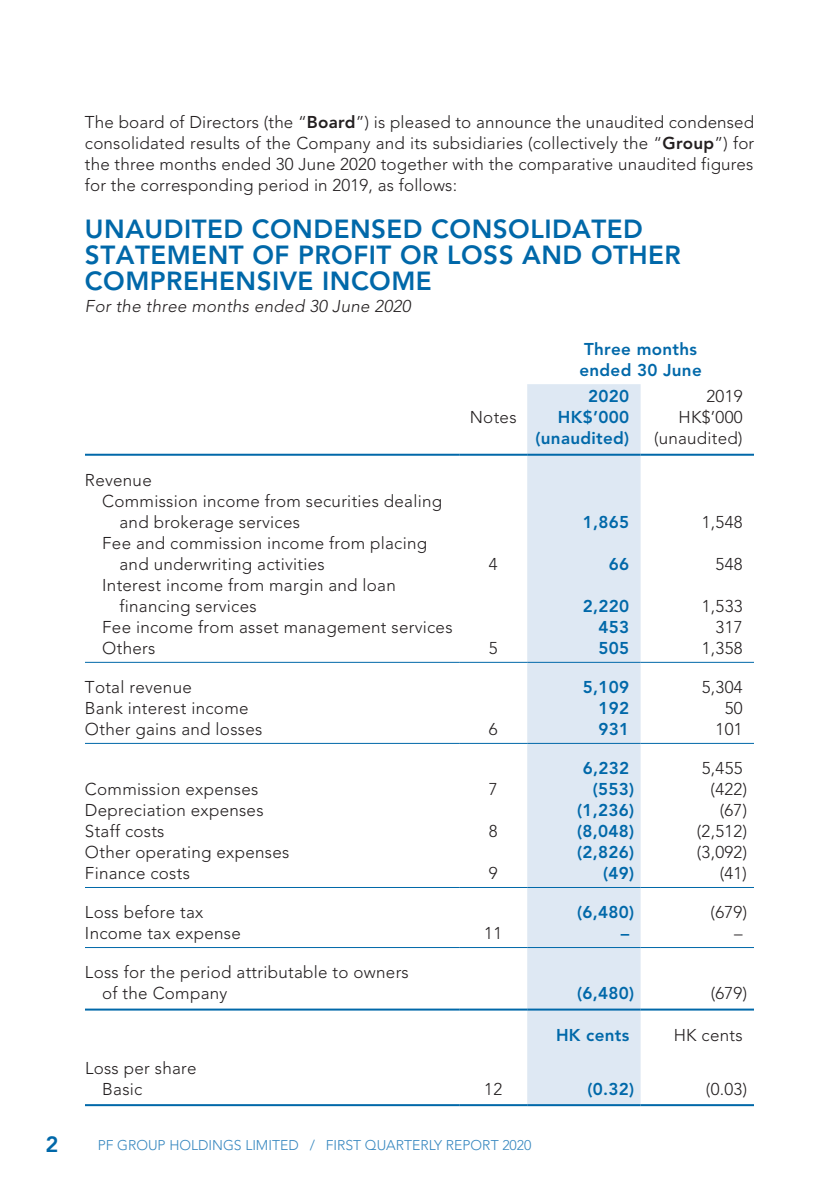
<style>
.page{position:relative;width:839px;height:1191px;background:#fff}
.page>*{position:absolute;margin:0;border:0;box-sizing:border-box;transform-origin:0 0}
.t1{font:800 26px/26px "Avenir LT Std";letter-spacing:.02em;color:#0068a9}
.t2{font:800 22px "Avenir LT Std";color:#0068a9}
.t3{font:300 17px/21px "Avenir LT Std";letter-spacing:.015em;color:#231f20}
.t4{font:800 17px/21px "Avenir LT Std";letter-spacing:.02em;color:#0068a9}
.t5{font:italic 300 17px "Avenir LT Std";letter-spacing:.015em;color:#231f20}
.t6{font:300 14px "Avenir LT Std";color:#3687bf}
.s1{font-weight:800}
</style>
<div class="page">
<div style="left:527px;top:384px;width:114px;height:720px;background:#dee8f3"></div>
<hr style="left:85px;top:454px;width:374px;height:2px;background:#0068a9">
<hr style="left:459px;top:454px;width:68px;height:2px;background:#0068a9">
<hr style="left:527px;top:454px;width:114px;height:2px;background:#0068a9">
<hr style="left:641px;top:454px;width:113px;height:2px;background:#0068a9">
<hr style="left:85px;top:662px;width:374px;height:1px;background:#0068a9">
<hr style="left:459px;top:662px;width:68px;height:1px;background:#0068a9">
<hr style="left:527px;top:662px;width:114px;height:1px;background:#0068a9">
<hr style="left:641px;top:662px;width:113px;height:1px;background:#0068a9">
<hr style="left:85px;top:743px;width:374px;height:1px;background:#0068a9">
<hr style="left:459px;top:743px;width:68px;height:1px;background:#0068a9">
<hr style="left:527px;top:743px;width:114px;height:1px;background:#0068a9">
<hr style="left:641px;top:743px;width:113px;height:1px;background:#0068a9">
<hr style="left:85px;top:887px;width:374px;height:1px;background:#0068a9">
<hr style="left:459px;top:887px;width:68px;height:1px;background:#0068a9">
<hr style="left:527px;top:887px;width:114px;height:1px;background:#0068a9">
<hr style="left:641px;top:887px;width:113px;height:1px;background:#0068a9">
<hr style="left:85px;top:947px;width:374px;height:1px;background:#0068a9">
<hr style="left:459px;top:947px;width:68px;height:1px;background:#0068a9">
<hr style="left:527px;top:947px;width:114px;height:1px;background:#0068a9">
<hr style="left:641px;top:947px;width:113px;height:1px;background:#0068a9">
<hr style="left:85px;top:1008px;width:374px;height:2px;background:#0068a9">
<hr style="left:459px;top:1008px;width:68px;height:2px;background:#0068a9">
<hr style="left:527px;top:1008px;width:114px;height:2px;background:#0068a9">
<hr style="left:641px;top:1008px;width:113px;height:2px;background:#0068a9">
<hr style="left:85px;top:1104px;width:374px;height:2px;background:#0068a9">
<hr style="left:459px;top:1104px;width:68px;height:2px;background:#0068a9">
<hr style="left:527px;top:1104px;width:114px;height:2px;background:#0068a9">
<hr style="left:641px;top:1104px;width:113px;height:2px;background:#0068a9">
<p class="t3" style="left:85px;top:111px;width:671px;text-align:justify">The board of Directors (the “<span class="s1">Board</span>”) is pleased to announce the unaudited condensed consolidated results of the Company and its subsidiaries (collectively the “<span class="s1">Group</span>”) for the three months ended 30 June 2020 together with the comparative unaudited figures for the corresponding period in 2019, as follows:</p>
<h1 class="t1" style="left:85px;top:215px;width:597px">UNAUDITED CONDENSED CONSOLIDATED<br>STATEMENT OF PROFIT OR LOSS AND OTHER<br>COMPREHENSIVE INCOME</h1>
<p class="t5" style="left:85px;top:296px;width:327px">For the three months ended 30 June 2020</p>
<p class="t4" style="left:579px;top:338px;width:124px">Three months ended 30 June</p>
<p class="t4" style="left:588px;top:386px;width:43px">2020</p>
<p class="t3" style="left:706px;top:386px;width:38px">2019</p>
<p class="t3" style="left:470px;top:407px;width:48px">N otes</p>
<p class="t4" style="left:558px;top:407px;width:73px">HK$’000</p>
<p class="t3" style="left:679px;top:407px;width:66px">HK$’000</p>
<p class="t4" style="left:536px;top:428px;width:95px">(unaudited)</p>
<p class="t3" style="left:654px;top:428px;width:90px">(unaudited)</p>
<p class="t3" style="left:85px;top:469px;width:68px">Revenue</p>
<p class="t3" style="left:102px;top:490px;width:341px">Commission income from securities dealing</p>
<p class="t3" style="left:120px;top:511px;width:182px">and brokerage services</p>
<p class="t4" style="left:583px;top:511px;width:48px">1,865</p>
<p class="t3" style="left:702px;top:511px;width:42px">1,548</p>
<p class="t3" style="left:120px;top:532px;width:309px;text-indent:-17px">Fee and commission income from placing and underwriting activities</p>
<p class="t3" style="left:489px;top:553px;width:10px">4</p>
<p class="t4" style="left:609px;top:553px;width:22px">66</p>
<p class="t3" style="left:716px;top:553px;width:29px">548</p>
<p class="t3" style="left:120px;top:574px;width:278px;text-indent:-35px">I nterest income from margin and loan financing services</p>
<p class="t4" style="left:583px;top:595px;width:48px">2,220</p>
<p class="t3" style="left:702px;top:595px;width:42px">1,533</p>
<p class="t3" style="left:102px;top:616px;width:352px">Fee income from asset management services</p>
<p class="t4" style="left:598px;top:616px;width:32px">453</p>
<p class="t3" style="left:716px;top:616px;width:29px">317</p>
<p class="t3" style="left:85px;top:637px;width:72px">Others</p>
<p class="t3" style="left:489px;top:637px;width:10px">5</p>
<p class="t4" style="left:598px;top:637px;width:32px">505</p>
<p class="t3" style="left:702px;top:637px;width:42px">1,358</p>
<p class="t3" style="left:85px;top:676px;width:108px">Total revenue</p>
<p class="t4" style="left:583px;top:676px;width:48px">5,109</p>
<p class="t3" style="left:702px;top:676px;width:42px">5,304</p>
<p class="t3" style="left:85px;top:697px;width:165px">Bank interest income</p>
<p class="t4" style="left:598px;top:697px;width:32px">192</p>
<p class="t3" style="left:725px;top:697px;width:19px">50</p>
<p class="t3" style="left:85px;top:718px;width:179px">Other gains and losses</p>
<p class="t3" style="left:489px;top:718px;width:10px">6</p>
<p class="t4" style="left:598px;top:718px;width:32px">931</p>
<p class="t3" style="left:716px;top:718px;width:29px">101</p>
<p class="t4" style="left:583px;top:757px;width:48px">6,232</p>
<p class="t3" style="left:702px;top:757px;width:42px">5,455</p>
<p class="t3" style="left:85px;top:778px;width:175px">Commission expenses</p>
<p class="t3" style="left:489px;top:778px;width:10px">7</p>
<p class="t4" style="left:593px;top:778px;width:43px">(553)</p>
<p class="t3" style="left:711px;top:778px;width:38px">(422)</p>
<p class="t3" style="left:85px;top:799px;width:180px">Depreciation expenses</p>
<p class="t4" style="left:577px;top:799px;width:59px">(1,236)</p>
<p class="t3" style="left:720px;top:799px;width:29px">(67)</p>
<p class="t3" style="left:85px;top:820px;width:81px">Staff costs</p>
<p class="t3" style="left:489px;top:820px;width:10px">8</p>
<p class="t4" style="left:577px;top:820px;width:59px">(8,048)</p>
<p class="t3" style="left:697px;top:820px;width:52px">(2,512)</p>
<p class="t3" style="left:85px;top:841px;width:206px">Other operating expenses</p>
<p class="t4" style="left:577px;top:841px;width:59px">(2,826)</p>
<p class="t3" style="left:697px;top:841px;width:52px">(3,092)</p>
<p class="t3" style="left:85px;top:862px;width:106px">Finance costs</p>
<p class="t3" style="left:489px;top:862px;width:10px">9</p>
<p class="t4" style="left:603px;top:862px;width:33px">(49)</p>
<p class="t3" style="left:720px;top:862px;width:29px">(41)</p>
<p class="t3" style="left:85px;top:901px;width:120px">Loss before tax</p>
<p class="t4" style="left:577px;top:901px;width:59px">(6,480)</p>
<p class="t3" style="left:711px;top:901px;width:38px">(679)</p>
<p class="t3" style="left:85px;top:922px;width:157px">I ncome tax expense</p>
<p class="t3" style="left:484px;top:922px;width:19px">11</p>
<p class="t4" style="left:621px;top:922px;width:10px">–</p>
<p class="t3" style="left:734px;top:922px;width:10px">–</p>
<p class="t3" style="left:102px;top:961px;width:308px;text-indent:-17px">Loss for the period attributable to owners of the Company</p>
<p class="t4" style="left:577px;top:982px;width:59px">(6,480)</p>
<p class="t3" style="left:711px;top:982px;width:38px">(679)</p>
<p class="t4" style="left:556px;top:1024px;width:75px">HK cents</p>
<p class="t3" style="left:674px;top:1024px;width:70px">HK cents</p>
<p class="t3" style="left:102px;top:1057px;width:96px;text-indent:-17px">Loss per share<br>Basic</p>
<p class="t3" style="left:484px;top:1078px;width:19px">12</p>
<p class="t4" style="left:587px;top:1078px;width:48px">(0.32)</p>
<p class="t3" style="left:706px;top:1078px;width:43px">(0.03)</p>
<p class="t2" style="left:46px;top:1131px;width:15px">2</p>
<p class="t6" style="left:98px;top:1136px;width:435px">PF Group Holdings Limited / First Quarterly Report 2020</p>
</div>
